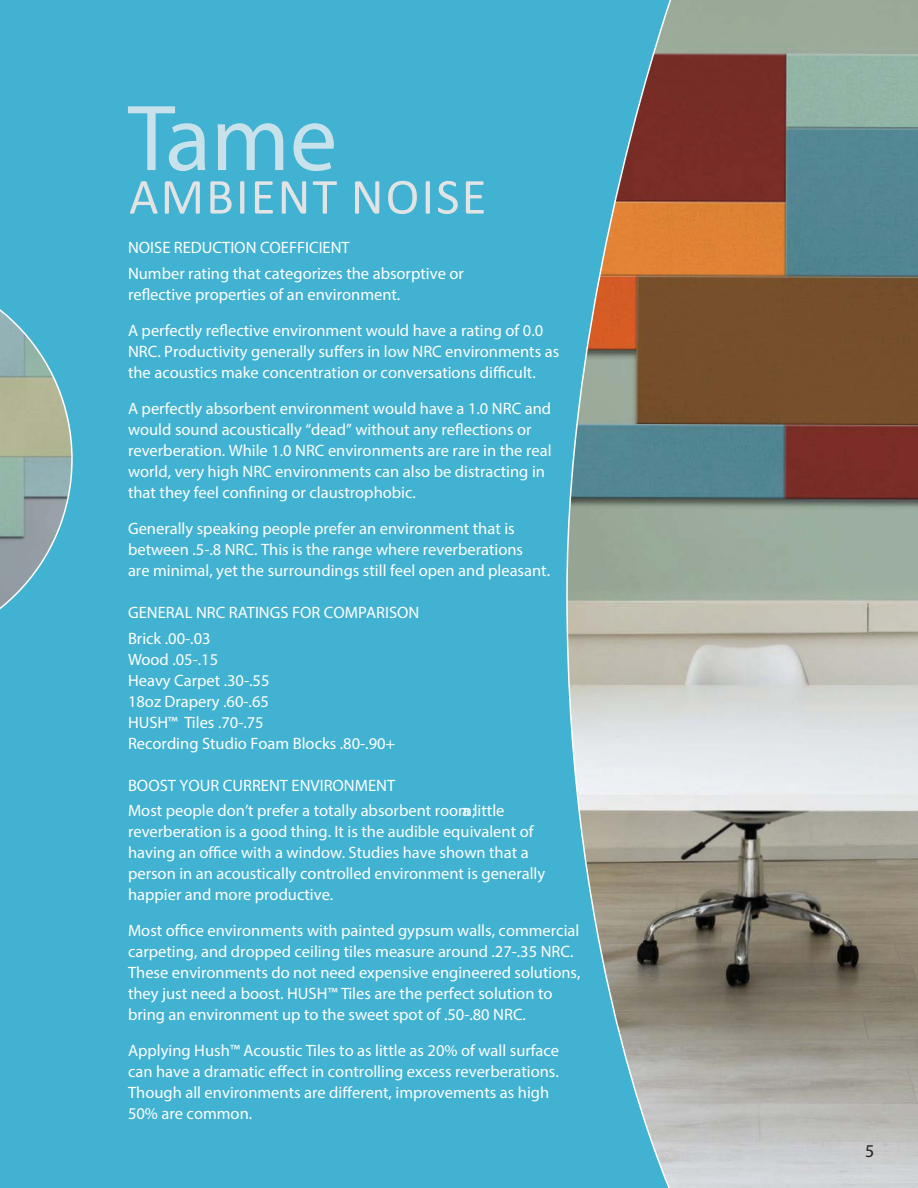
<style>
.page{position:relative;width:918px;height:1188px;background:#41b2d1}
.page>*{position:absolute;margin:0;border:0;box-sizing:border-box;transform-origin:0 0}
.t1{font:94.5px "Housegrind Personal Use Only";color:#c8e2ec}
.t2{font:51px "Calibri";letter-spacing:.04em;color:#e2e3e4}
.t3{font:18px "Myriad Pro";color:#231f20}
.t4{font:condensed 16.5px/21px "Univers";color:#fff}
.t5{font:700 condensed 16.5px "Univers";color:#fff}
.s1{font-weight:700}
</style>
<div class="page">
<svg style="left:0;top:309px;width:73px;height:301px"></svg>
<svg style="left:566px;top:0;width:352px;height:1188px"></svg>
<h1 class="t1" style="left:128px;top:82px;width:211px">Tame</h1>
<h2 class="t2" style="left:129px;top:175px;width:359px">AMBIENT NOISE</h2>
<p class="t5" style="left:128px;top:242px;width:223px">NOISE REDUCTION COEFFICIENT</p>
<p class="t4" style="left:128px;top:264px;width:337px">Number rating that categorizes the absorptive or reflective properties of an environment.</p>
<p class="t4" style="left:128px;top:321px;width:433px">A perfectly reflective environment would have a rating of 0.0<br>NRC. Productivity generally suffers in low NRC environments as the acoustics make concentration or conversations difficult.</p>
<p class="t4" style="left:128px;top:399px;width:425px">A perfectly absorbent environment would have a 1.0 NRC and would sound acoustically “dead” without any reflections or reverberation. While 1.0 NRC environments are rare in the real world, very high NRC environments can also be distracting in that they feel confining or claustrophobic.</p>
<p class="t4" style="left:128px;top:519px;width:424px">Generally speaking people prefer an environment that is between .5-.8 NRC. This is the range where reverberations<br>are minimal, yet the surroundings still feel open and pleasant.</p>
<p class="t5" style="left:128px;top:606px;width:293px">GENERAL NRC RATINGS FOR COMPARISON</p>
<p class="t4" style="left:128px;top:629px;width:269px">Brick .00-.03<br>Wood .05-.15<br>Heavy Carpet .30-.55<br>18oz Drapery .60-.65<br><span class="s1">HUSH</span>™ <span class="s1">Tiles .70-.75<br></span>Recording Studio Foam Blocks .80-.90+</p>
<p class="t5" style="left:128px;top:779px;width:269px">BOOST YOUR CURRENT ENVIRONMENT</p>
<p class="t4" style="left:128px;top:801px;width:349px">Most people don’t prefer a totally absorbent room;</p>
<p class="t4" style="left:128px;top:801px;width:419px;text-indent:334px">a little reverberation is a good thing. It is the audible equivalent of having an office with a window. Studies have shown that a person in an acoustically controlled environment is generally happier and more productive.</p>
<p class="t4" style="left:128px;top:921px;width:454px">Most office environments with painted gypsum walls, commercial carpeting, and dropped ceiling tiles measure around .27-.35 NRC.<br>These environments do not need expensive engineered solutions, they just need a boost. HUSH™ Tiles are the perfect solution to bring an environment up to the sweet spot of .50-.80 NRC.</p>
<p class="t4" style="left:128px;top:1041px;width:433px">Applying Hush™ Acoustic Tiles to as little as 20% of wall surface can have a dramatic effect in controlling excess reverberations.<br>Though all environments are different, improvements as high 50% are common.</p>
<p class="t3" style="left:865px;top:1140px;width:11px">5</p>
</div>
